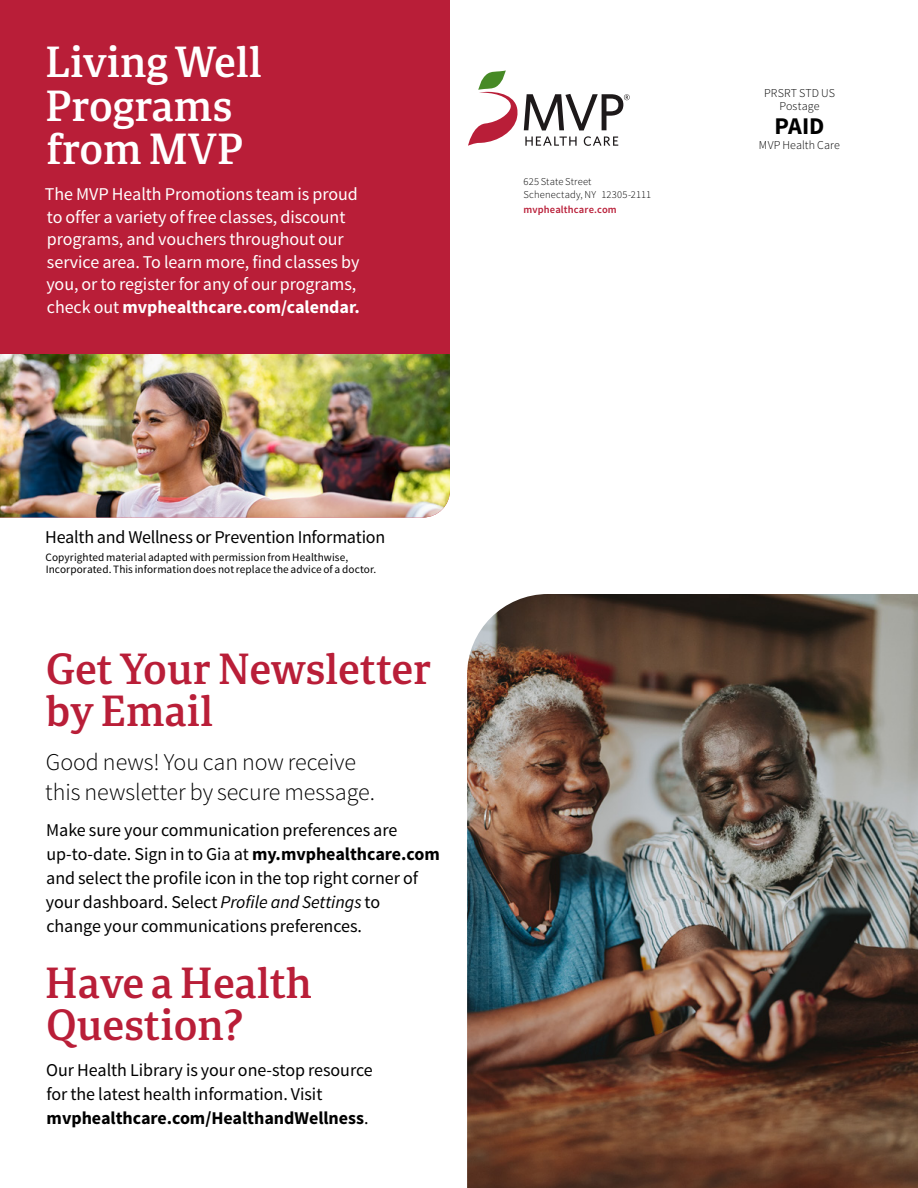
<style>
.page{position:relative;width:918px;height:1188px;background:#fff}
.page>*{position:absolute;margin:0;border:0;box-sizing:border-box;transform-origin:0 0}
.t1{font:42px/42px "Portada Sb";letter-spacing:-.005em;color:#b91e38}
.t2{font:42px/43.5px "Portada Sb";color:#fff}
.t3{font:300 24px/30px "Source Sans Pro";color:#000}
.t4{font:700 24px "Source Sans Pro";color:#000}
.t5{font:18px/24px "Source Sans Pro";color:#000}
.t6{font:18px/22.5px "Source Sans Pro";color:#fff}
.t7{font:300 12px/13.5px "Source Sans Pro";letter-spacing:.005em;color:#000;text-align:center}
.t8{font:11.25px/12px "Source Sans Pro";letter-spacing:.005em;color:#000}
.t9{font:300 10.5px/13px "Source Sans Pro";letter-spacing:.02em;color:#000}
.t10{font:600 10.5px "Source Sans Pro";letter-spacing:.015em;color:#b91e38}
.s1{font-weight:700}
.s2{font-style:italic}
</style>
<div class="page">
<svg style="left:468px;top:70px;width:162px;height:76px"></svg>
<img style="left:467px;top:594px;width:451px;height:594px">
<div style="left:0;top:0;width:450px;height:354px;background:#b91e38"></div>
<img style="left:0;top:354px;width:450px;height:164px">
<h1 class="t2" style="left:45px;top:39px;width:218px">Living Well<br>Programs from MVP</h1>
<p class="t6" style="left:45px;top:183px;width:317px">The MVP Health Promotions team is proud to offer a variety of free classes, discount programs, and vouchers throughout our service area. To learn more, find classes by you, or to register for any of our programs, check out <span class="s1">mvphealthcare.com/calendar.</span></p>
<p class="t9" style="left:523px;top:175px;width:129px">625 State Street<br>Schenectady, NY 12305-2111</p>
<p class="t10" style="left:523px;top:202px;width:95px">mvphealthcare.com</p>
<p class="t5" style="left:45px;top:526px;width:342px">Health and Wellness or Prevention Information</p>
<p class="t8" style="left:46px;top:552px;width:332px">Copyrighted material adapted with permission from Healthwise,<br>Incorporated. This information does not replace the advice of a doctor.</p>
<h1 class="t1" style="left:46px;top:647px;width:388px">Get Your Newsletter by Email</h1>
<h2 class="t3" style="left:45px;top:747px;width:331px">Good news! You can now receive this newsletter by secure message.</h2>
<p class="t5" style="left:46px;top:818px;width:395px">Make sure your communication preferences are up-to-date. Sign in to Gia at <span class="s1">my.mvphealthcare.com </span>and select the profile icon in the top right corner of your dashboard. Select <span class="s2">Profile and Settings</span> to<br>change your communications preferences.</p>
<h1 class="t1" style="left:45px;top:960px;width:269px">Have a Health<br>Question?</h1>
<p class="t5" style="left:46px;top:1058px;width:328px">Our Health Library is your one-stop resource for the latest health information. Visit <span class="s1">mvphealthcare.com/HealthandWellness</span>.</p>
<p class="t7" style="left:764px;top:86px;width:72px">PRSRT STD US<br>Postage</p>
<h2 class="t4" style="left:774px;top:111px;width:52px">PAID</h2>
<p class="t7" style="left:759px;top:139px;width:82px">MVP Health Care</p>
</div>
